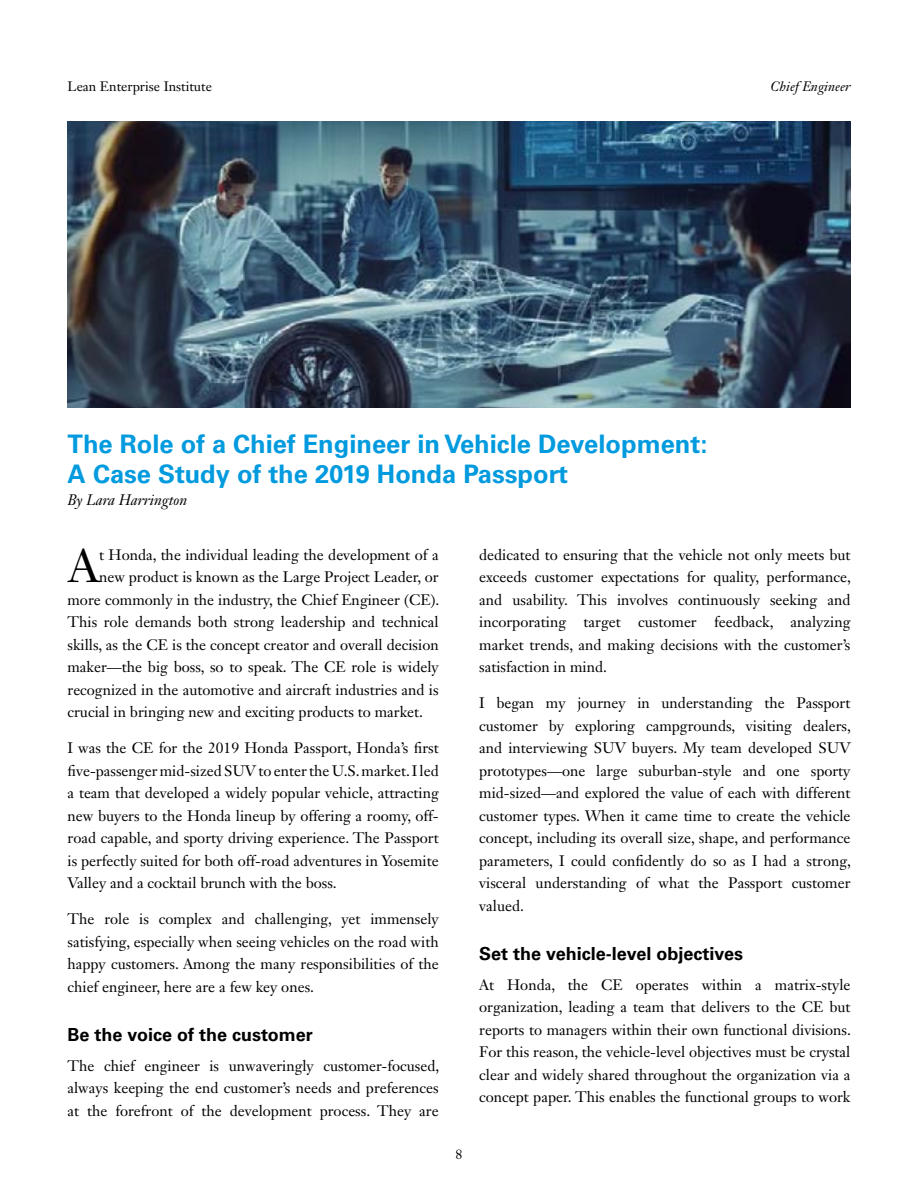
<style>
.page{position:relative;width:918px;height:1188px;background:#fff}
.page>*{position:absolute;margin:0;border:0;box-sizing:border-box;transform-origin:0 0}
.t1{font:46.5px "Janson Text LT Std";color:#000}
.t2{font:700 25.5px/30px "Univers LT Std";color:#009ade}
.t3{font:700 18px "Univers LT Std";color:#000}
.t4{font:15px/22.5px "Janson Text LT Std";color:#000;text-align:justify}
.t5{font:italic 15px "Janson Text LT Std";color:#000}
.t6{font:13.5px "Janson Text LT Std";color:#000}
.t7{font:italic 13.5px "Janson Text LT Std";color:#000}
</style>
<div class="page">
<img style="left:68px;top:122px;width:782px;height:286px">
<p class="t6" style="left:68px;top:77px;width:146px">Lean Enterprise Institute</p>
<p class="t7" style="left:770px;top:78px;width:82px">Chief Engineer</p>
<h2 class="t2" style="left:68px;top:429px;width:642px">The Role of a Chief Engineer in Vehicle Development:<br>A Case Study of the 2019 Honda Passport</h2>
<p class="t5" style="left:68px;top:491px;width:121px">By Lara Harrington</p>
<h1 class="t1" style="left:68px;top:537px;width:33px">A</h1>
<p class="t4" style="left:99px;top:543px;width:341px">t Honda, the individual leading the development of a</p>
<p class="t4" style="left:479px;top:543px;width:373px">dedicated to ensuring that the vehicle not only meets but exceeds customer expectations for quality, performance, and usability. This involves continuously seeking and incorporating target customer feedback, analyzing market trends, and making decisions with the customer’s satisfaction in mind.</p>
<p class="t4" style="left:479px;top:692px;width:373px">I began my journey in understanding the Passport customer by exploring campgrounds, visiting dealers, and interviewing SUV buyers. My team developed SUV prototypes—one large suburban-style and one sporty mid-sized—and explored the value of each with different customer types. When it came time to create the vehicle concept, including its overall size, shape, and performance parameters, I could confidently do so as I had a strong, visceral understanding of what the Passport customer valued.</p>
<p class="t3" style="left:479px;top:944px;width:266px">Set the vehicle-level objectives</p>
<p class="t4" style="left:479px;top:973px;width:373px">At Honda, the CE operates within a matrix-style organization, leading a team that delivers to the CE but reports to managers within their own functional divisions.<br>For this reason, the vehicle-level objectives must be crystal clear and widely shared throughout the organization via a concept paper. This enables the functional groups to work</p>
<p class="t4" style="left:99px;top:566px;width:341px">new product is known as the Large Project Leader, or</p>
<p class="t4" style="left:68px;top:588px;width:373px">more commonly in the industry, the Chief Engineer (CE).</p>
<p class="t4" style="left:68px;top:611px;width:373px">This role demands both strong leadership and technical</p>
<p class="t4" style="left:68px;top:633px;width:373px">skills, as the CE is the concept creator and overall decision</p>
<p class="t4" style="left:68px;top:656px;width:373px">maker—the big boss, so to speak. The CE role is widely</p>
<p class="t4" style="left:68px;top:678px;width:373px">recognized in the automotive and aircraft industries and is</p>
<p class="t4" style="left:68px;top:701px;width:357px">crucial in bringing new and exciting products to market.</p>
<p class="t4" style="left:68px;top:737px;width:373px">I was the CE for the 2019 Honda Passport, Honda’s first five-passenger mid-sized SUV to enter the U.S. market. I led a team that developed a widely popular vehicle, attracting new buyers to the Honda lineup by offering a roomy, off&shy;road capable, and sporty driving experience. The Passport is perfectly suited for both off-road adventures in Yosemite Valley and a cocktail brunch with the boss.</p>
<p class="t4" style="left:68px;top:908px;width:373px">The role is complex and challenging, yet immensely satisfying, especially when seeing vehicles on the road with happy customers. Among the many responsibilities of the chief engineer, here are a few key ones.</p>
<p class="t3" style="left:68px;top:1025px;width:247px">Be the voice of the customer</p>
<p class="t4" style="left:68px;top:1054px;width:373px">The chief engineer is unwaveringly customer-focused, always keeping the end customer’s needs and preferences at the forefront of the development process. They are</p>
<p class="t6" style="left:455px;top:1146px;width:9px">8</p>
</div>
